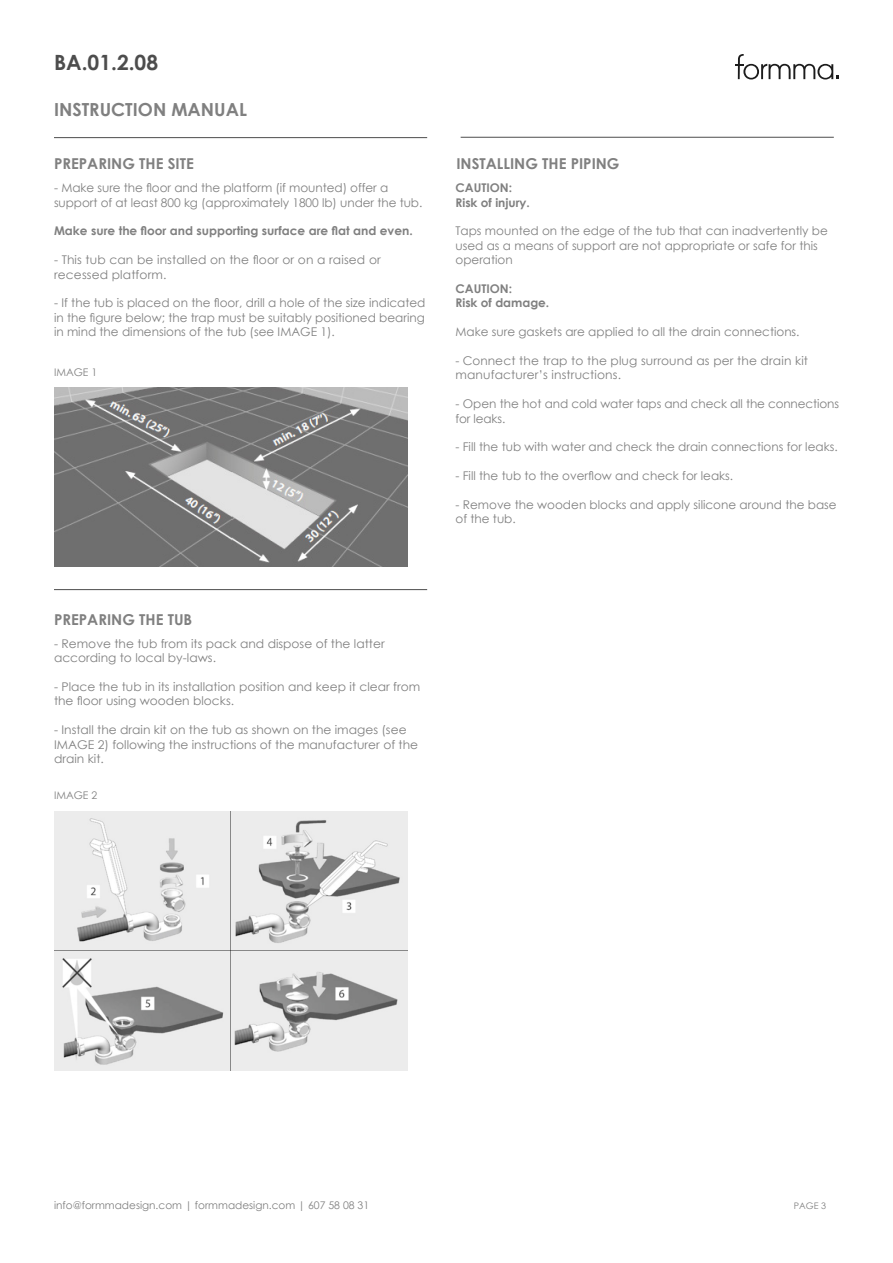
<style>
.page{position:relative;width:893px;height:1263px;background:#fff}
.page>*{position:absolute;margin:0;border:0;box-sizing:border-box;transform-origin:0 0}
.t1{font:700 21px "Century Gothic";color:#4d4d4d}
.t2{font:700 18px "Century Gothic";color:#808080}
.t3{font:700 15px "Century Gothic";color:#808080}
.t4{font:12px/14.4px "Century Gothic";color:#808080}
.t5{font:700 12px/14.4px "Century Gothic";color:#808080}
.t6{font:10.5px "Century Gothic";color:#808080}
.t7{font:9px "Century Gothic";color:#808080}
</style>
<div class="page">
<svg style="left:736px;top:54px;width:103px;height:25px"></svg>
<hr style="left:54px;top:589px;width:373px;height:1px;background:#4d4d4d">
<hr style="left:54px;top:137px;width:373px;height:1px;background:#4d4d4d">
<hr style="left:461px;top:137px;width:373px;height:1px;background:#4d4d4d">
<img style="left:54px;top:387px;width:353px;height:179px">
<img style="left:54px;top:812px;width:353px;height:258px">
<p class="t1" style="left:54px;top:46px;width:106px">BA.01.2.08</p>
<p class="t2" style="left:54px;top:96px;width:194px">INSTRUCTION MANUAL</p>
<p class="t3" style="left:54px;top:152px;width:141px">PREPARING THE SITE</p>
<p class="t3" style="left:456px;top:152px;width:165px">INSTALLING THE PIPING</p>
<p class="t4" style="left:54px;top:180px;width:370px">- Make sure the floor and the platform (if mounted) offer a support of at least 800 kg (approximately 1800 lb) under the tub.</p>
<p class="t5" style="left:54px;top:223px;width:360px">Make sure the floor and supporting surface are flat and even.</p>
<p class="t4" style="left:54px;top:252px;width:328px">- This tub can be installed on the floor or on a raised or recessed platform.</p>
<p class="t4" style="left:54px;top:296px;width:373px;text-align:justify">- If the tub is placed on the floor, drill a hole of the size indicated in the figure below; the trap must be suitably positioned bearing in mind the dimensions of the tub (see IMAGE 1).</p>
<p class="t6" style="left:54px;top:364px;width:45px">IMAGE 1</p>
<p class="t5" style="left:455px;top:180px;width:76px">CAUTION:<br>Risk of injury.</p>
<p class="t4" style="left:455px;top:224px;width:374px">Taps mounted on the edge of the tub that can inadvertently be used as a means of support are not appropriate or safe for this operation</p>
<p class="t5" style="left:455px;top:281px;width:95px">CAUTION:<br>Risk of damage.</p>
<p class="t4" style="left:455px;top:324px;width:346px">Make sure gaskets are applied to all the drain connections.</p>
<p class="t4" style="left:455px;top:353px;width:354px">- Connect the trap to the plug surround as per the drain kit manufacturer’s instructions.</p>
<p class="t4" style="left:455px;top:396px;width:385px">- Open the hot and cold water taps and check all the connections for leaks.</p>
<p class="t4" style="left:455px;top:440px;width:384px">- Fill the tub with water and check the drain connections for leaks.</p>
<p class="t4" style="left:455px;top:468px;width:279px">- Fill the tub to the overflow and check for leaks.</p>
<p class="t4" style="left:455px;top:497px;width:383px">- Remove the wooden blocks and apply silicone around the base of the tub.</p>
<p class="t3" style="left:54px;top:608px;width:140px">PREPARING THE TUB</p>
<p class="t4" style="left:54px;top:636px;width:332px">- Remove the tub from its pack and dispose of the latter according to local by-laws.</p>
<p class="t4" style="left:54px;top:679px;width:368px">- Place the tub in its installation position and keep it clear from the floor using wooden blocks.</p>
<p class="t4" style="left:54px;top:722px;width:366px">- Install the drain kit on the tub as shown on the images (see<br>IMAGE 2) following the instructions of the manufacturer of the drain kit.</p>
<p class="t6" style="left:54px;top:788px;width:45px">IMAGE 2</p>
<p class="t6" style="left:54px;top:1198px;width:317px">info@formmadesign.com | formmadesign.com | 607 58 08 31</p>
<p class="t7" style="left:794px;top:1199px;width:34px">PAGE 3</p>
</div>
